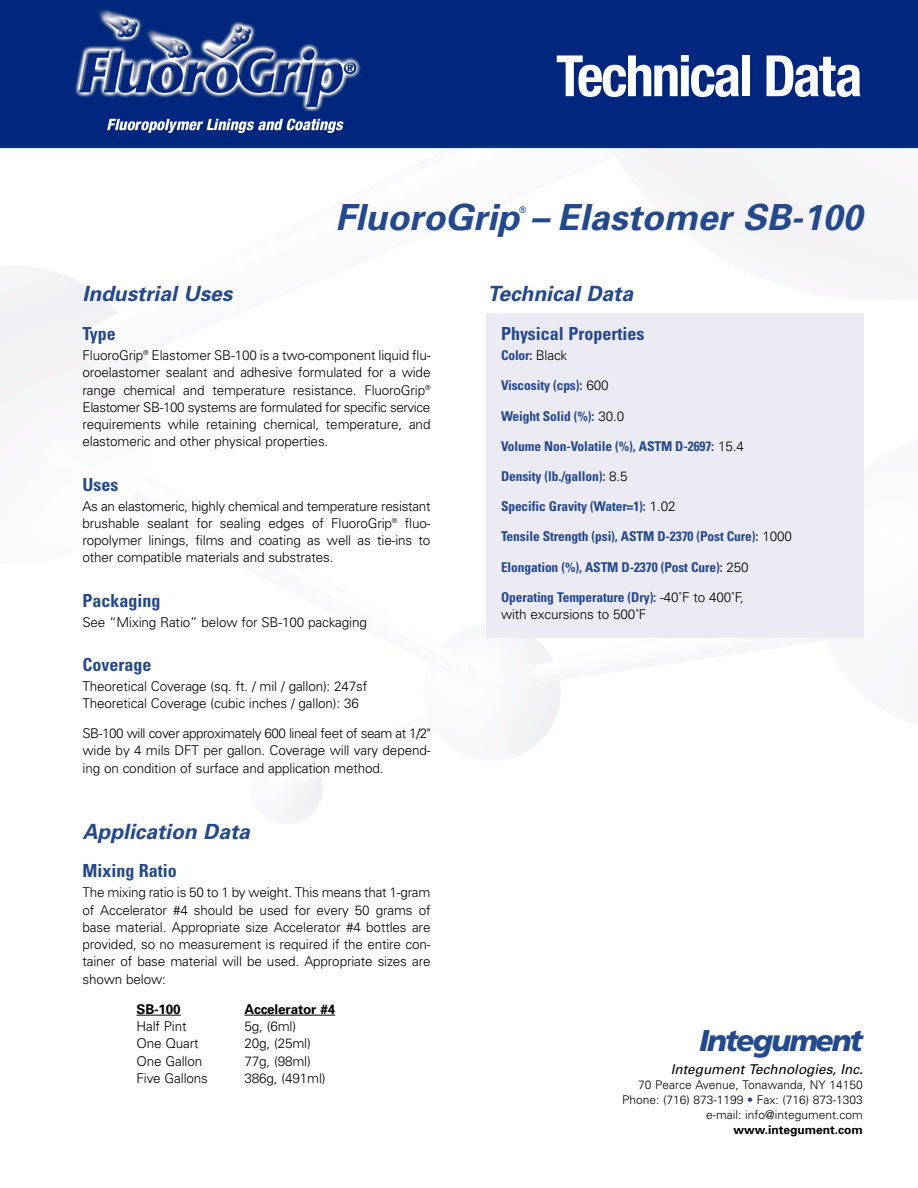
<style>
.page{position:relative;width:918px;height:1188px;background:#fff}
.page>*{position:absolute;margin:0;border:0;box-sizing:border-box;transform-origin:0 0}
.t1{font:700 condensed 57px "Helvetica Neue";letter-spacing:-.04em;color:#fff}
.t2{font:italic 700 36px "Univers";color:#23498e}
.t3{font:italic 900 30px "Frutiger";letter-spacing:-.065em;color:#23498e}
.t4{font:italic 700 21px "Univers";color:#23498e}
.t5{font:700 condensed 18px "Univers";color:#23498e}
.t6{font:300 13.5px/17.2px "Univers";letter-spacing:-.01em;color:#000;text-align:justify}
.t7{font:700 condensed 13.5px "Univers";letter-spacing:-.01em;color:#23498e}
.t8{font:italic 13.5px "Univers";color:#000}
.t9{font:700 13.5px "Univers";letter-spacing:-.01em;color:#000}
.t10{font:300 12px/15px "Univers";color:#000;text-align:right}
.t11{font:700 12px "Univers";color:#000}
.t12{font:9px "Univers";color:#23498e}
.s1{font-weight:300;font-stretch:normal;color:#000}
.s2{font-weight:700;font-stretch:condensed;color:#23498e}
.s3{color:#23498e}
</style>
<div class="page">
<img style="left:0;top:0;width:918px;height:1016px">
<hr style="left:136px;top:1015px;width:45px;height:1px;background:#000">
<hr style="left:244px;top:1015px;width:91px;height:1px;background:#000">
<div style="left:486px;top:313px;width:378px;height:325px;background:#eceaf2"></div>
<h1 class="t1" style="left:556px;top:55px;width:308px">Technical Data</h1>
<h2 class="t2" style="left:335px;top:204px;width:529px">FluoroGrip – Elastomer SB-100</h2>
<p class="t12" style="left:519px;top:207px;width:9px">®</p>
<h3 class="t4" style="left:82px;top:286px;width:151px">Industrial Uses</h3>
<h3 class="t5" style="left:82px;top:327px;width:35px">Type</h3>
<p class="t6" style="left:82px;top:348px;width:350px">FluoroGrip<sup>®</sup> Elastomer SB-100 is a two-component liquid flu&shy;oroelastomer sealant and adhesive formulated for a wide range chemical and temperature resistance. FluoroGrip<sup>® </sup>Elastomer SB-100 systems are formulated for specific service requirements while retaining chemical, temperature, and elastomeric and other physical properties.</p>
<h3 class="t5" style="left:82px;top:478px;width:37px">Uses</h3>
<p class="t6" style="left:82px;top:498px;width:350px">As an elastomeric, highly chemical and temperature resistant brushable sealant for sealing edges of FluoroGrip<sup>®</sup> fluo&shy;ropolymer linings, films and coating as well as tie-ins to other compatible materials and substrates.</p>
<h3 class="t5" style="left:82px;top:594px;width:80px">Packaging</h3>
<p class="t6" style="left:82px;top:614px;width:286px">See “Mixing Ratio” below for SB-100 packaging</p>
<h3 class="t5" style="left:82px;top:658px;width:70px">Coverage</h3>
<p class="t6" style="left:82px;top:679px;width:286px">Theoretical Coverage (sq. ft. / mil / gallon): 247sf<br>Theoretical Coverage (cubic inches / gallon): 36</p>
<p class="t6" style="left:82px;top:726px;width:350px">SB-100 will cover approximately 600 lineal feet of seam at 1/2" wide by 4 mils DFT per gallon. Coverage will vary depend&shy;ing on condition of surface and application method.</p>
<h3 class="t4" style="left:82px;top:823px;width:169px">Application Data</h3>
<h3 class="t5" style="left:82px;top:864px;width:96px">Mixing Ratio</h3>
<p class="t6" style="left:82px;top:885px;width:350px">The mixing ratio is 50 to 1 by weight. This means that 1-gram of Accelerator #4 should be used for every 50 grams of base material. Appropriate size Accelerator #4 bottles are provided, so no measurement is required if the entire con&shy;tainer of base material will be used. Appropriate sizes are shown below:</p>
<p class="t9" style="left:136px;top:1004px;width:46px">SB-100</p>
<p class="t9" style="left:244px;top:1004px;width:92px">Accelerator #4</p>
<p class="t6" style="left:136px;top:1019px;width:52px">Half Pint</p>
<p class="t6" style="left:244px;top:1019px;width:53px">5g, (6ml)</p>
<p class="t6" style="left:136px;top:1036px;width:64px">One Quart</p>
<p class="t6" style="left:245px;top:1036px;width:68px">20g, (25ml)</p>
<p class="t6" style="left:136px;top:1053px;width:67px">One Gallon</p>
<p class="t6" style="left:245px;top:1053px;width:68px">77g, (98ml)</p>
<p class="t6" style="left:136px;top:1071px;width:73px">Five Gallons</p>
<p class="t6" style="left:244px;top:1071px;width:83px">386g, (491ml)</p>
<h3 class="t4" style="left:488px;top:286px;width:147px">Technical Data</h3>
<h3 class="t5" style="left:501px;top:327px;width:145px">Physical Properties</h3>
<p class="t7" style="left:501px;top:350px;width:68px">Color: <span class="s1">Black</span></p>
<p class="t7" style="left:501px;top:381px;width:109px">Viscosity (cps): <span class="s1">600</span></p>
<p class="t7" style="left:501px;top:411px;width:125px">Weight Solid (%): <span class="s1">30.0</span></p>
<p class="t7" style="left:501px;top:441px;width:244px">Volume Non-Volatile (%), ASTM D-2697: <span class="s1">15.4</span></p>
<p class="t7" style="left:501px;top:471px;width:128px">Density (lb./gallon): <span class="s1">8.5</span></p>
<p class="t7" style="left:501px;top:501px;width:176px">Specific Gravity (Water=1): <span class="s1">1.02</span></p>
<p class="t7" style="left:501px;top:532px;width:292px">Tensile Strength (psi), ASTM D-2370 (Post Cure): <span class="s1">1000</span></p>
<p class="t7" style="left:501px;top:562px;width:249px">Elongation (%), ASTM D-2370 (Post Cure): <span class="s1">250</span></p>
<p class="t6" style="left:501px;top:590px;width:244px"><span class="s2">Operating Temperature (Dry):</span> -40˚F to 400˚F, with excursions to 500˚F</p>
<h3 class="t3" style="left:699px;top:1029px;width:165px">Integument</h3>
<p class="t8" style="left:671px;top:1064px;width:194px">Integument Technologies, Inc.</p>
<p class="t10" style="left:622px;top:1078px;width:242px">70 Pearce Avenue, Tonawanda, NY 14150<br>Phone: (716) 873-1199 <span class="s3">•</span> Fax: (716) 873-1303 e-mail: info@integument.com</p>
<p class="t11" style="left:734px;top:1125px;width:131px">www.integument.com</p>
</div>
